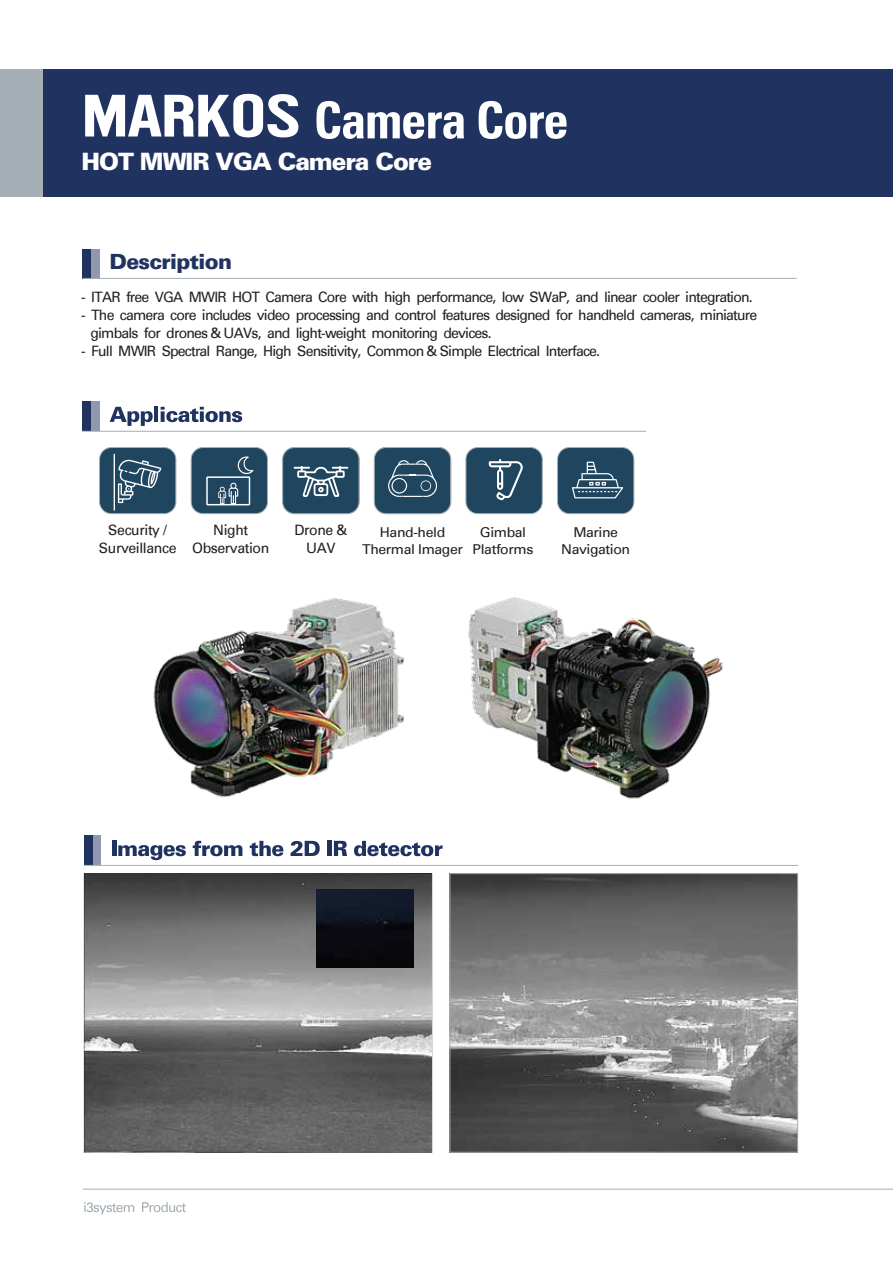
<style>
.page{position:relative;width:893px;height:1263px;background:#fff}
.page>*{position:absolute;margin:0;border:0;box-sizing:border-box;transform-origin:0 0}
.t1{font:700 condensed 51px "Univers";letter-spacing:-.02em;color:#fff}
.t2{font:900 24px "Univers";letter-spacing:-.045em;color:#fff}
.t3{font:900 21px "Univers";letter-spacing:-.035em;color:#203260}
.t4{font:14.4px/18px "Univers";letter-spacing:-.055em;color:#231f20}
.t5{font:14.4px/18px "Univers";letter-spacing:-.025em;color:#231f20;text-align:center}
.t6{font:13.65px/17.1px "Univers";letter-spacing:-.025em;color:#231f20;text-align:center}
</style>
<div class="page">
<div style="left:42px;top:70px;width:851px;height:127px;background:#203260"></div>
<div style="left:0;top:70px;width:42px;height:127px;background:#a4aeb4"></div>
<img style="left:452px;top:875px;width:344px;height:275px">
<hr style="left:83px;top:1189px;width:810px;height:1px;background:#a4aeb4">
<svg style="left:84px;top:1202px;width:50px;height:12px"></svg>
<svg style="left:142px;top:1202px;width:44px;height:10px"></svg>
<div style="left:82px;top:401px;width:9px;height:30px;background:#203260"></div>
<div style="left:91px;top:401px;width:8px;height:30px;background:#8f98af"></div>
<svg style="left:110px;top:407px;width:43px;height:19px"></svg>
<hr style="left:154px;top:407px;width:4px;height:15px;background:#203260">
<svg style="left:161px;top:407px;width:81px;height:15px"></svg>
<hr style="left:83px;top:431px;width:563px;height:1px;background:#a4aeb4">
<div style="left:450px;top:873px;width:348px;height:279px;border:1px solid #a4aeb4"></div>
<div style="left:84px;top:835px;width:8px;height:30px;background:#203260"></div>
<div style="left:92px;top:835px;width:9px;height:30px;background:#8f98af"></div>
<hr style="left:112px;top:841px;width:4px;height:15px;background:#203260">
<svg style="left:118px;top:845px;width:68px;height:15px"></svg>
<svg style="left:193px;top:841px;width:49px;height:15px"></svg>
<svg style="left:250px;top:841px;width:33px;height:15px"></svg>
<svg style="left:291px;top:841px;width:29px;height:15px"></svg>
<div style="left:327px;top:841px;width:5px;height:15px;background:#203260"></div>
<svg style="left:334px;top:841px;width:13px;height:15px"></svg>
<svg style="left:354px;top:841px;width:89px;height:15px"></svg>
<hr style="left:84px;top:865px;width:714px;height:1px;background:#a4aeb4">
<img style="left:84px;top:874px;width:348px;height:278px">
<img style="left:316px;top:890px;width:98px;height:78px">
<div style="left:83px;top:249px;width:8px;height:29px;background:#203260"></div>
<div style="left:91px;top:249px;width:9px;height:29px;background:#8f98af"></div>
<hr style="left:83px;top:278px;width:714px;height:1px;background:#a4aeb4">
<div style="left:100px;top:447px;width:76px;height:67px;background:#20455f;border-radius:12px"></div>
<div style="left:99px;top:447px;width:77px;height:67px;border:1px solid #a4aeb4;border-radius:12px"></div>
<div style="left:191px;top:447px;width:76px;height:67px;background:#20455f;border-radius:12px"></div>
<div style="left:191px;top:447px;width:77px;height:67px;border:1px solid #a4aeb4;border-radius:12px"></div>
<div style="left:283px;top:447px;width:76px;height:67px;background:#20455f;border-radius:12px"></div>
<div style="left:282px;top:447px;width:77px;height:67px;border:1px solid #a4aeb4;border-radius:12px"></div>
<div style="left:374px;top:447px;width:77px;height:67px;background:#20455f;border-radius:12px"></div>
<div style="left:374px;top:447px;width:77px;height:67px;border:1px solid #a4aeb4;border-radius:12px"></div>
<div style="left:466px;top:447px;width:76px;height:67px;background:#20455f;border-radius:12px"></div>
<div style="left:466px;top:447px;width:77px;height:67px;border:1px solid #a4aeb4;border-radius:12px"></div>
<div style="left:558px;top:447px;width:76px;height:67px;background:#20455f;border-radius:12px"></div>
<div style="left:557px;top:447px;width:77px;height:67px;border:1px solid #a4aeb4;border-radius:12px"></div>
<svg style="left:118px;top:459px;width:43px;height:44px"></svg>
<hr style="left:114px;top:454px;width:1px;height:57px;background:#fff">
<svg style="left:237px;top:456px;width:17px;height:18px"></svg>
<div style="left:206px;top:476px;width:44px;height:29px;border:2px solid #fff"></div>
<svg style="left:218px;top:482px;width:20px;height:22px"></svg>
<svg style="left:294px;top:466px;width:54px;height:31px"></svg>
<svg style="left:388px;top:460px;width:49px;height:37px"></svg>
<svg style="left:489px;top:459px;width:34px;height:41px"></svg>
<svg style="left:572px;top:462px;width:51px;height:36px"></svg>
<svg style="left:85px;top:94px;width:213px;height:43px"></svg>
<img style="left:468px;top:597px;width:255px;height:202px">
<img style="left:153px;top:598px;width:251px;height:200px">
<h1 class="t1" style="left:314px;top:89px;width:257px">Camera Core</h1>
<h2 class="t2" style="left:82px;top:147px;width:352px">HOT MWIR VGA Camera Core</h2>
<h3 class="t3" style="left:110px;top:248px;width:124px">Description</h3>
<p class="t4" style="left:81px;top:288px;width:673px">- ITAR free VGA MWIR HOT Camera Core with high performance, low SWaP, and linear cooler integration.</p>
<p class="t4" style="left:90px;top:306px;width:668px;text-indent:-9px">- The camera core includes video processing and control features designed for handheld cameras, miniature gimbals for drones &amp; UAVs, and light-weight monitoring devices.</p>
<p class="t4" style="left:81px;top:342px;width:520px">- Full MWIR Spectral Range, High Sensitivity, Common &amp; Simple Electrical Interface.</p>
<p class="t5" style="left:99px;top:521px;width:79px">Security /<br>Surveillance</p>
<p class="t5" style="left:294px;top:521px;width:54px">Drone &amp;<br>UAV</p>
<p class="t6" style="left:362px;top:523px;width:102px">Hand-held<br>Thermal Imager</p>
<p class="t6" style="left:473px;top:523px;width:62px">Gimbal<br>Platforms</p>
<p class="t6" style="left:561px;top:523px;width:70px">Marine<br>Navigation</p>
<p class="t5" style="left:192px;top:521px;width:79px">Night<br>Observation</p>
</div>
